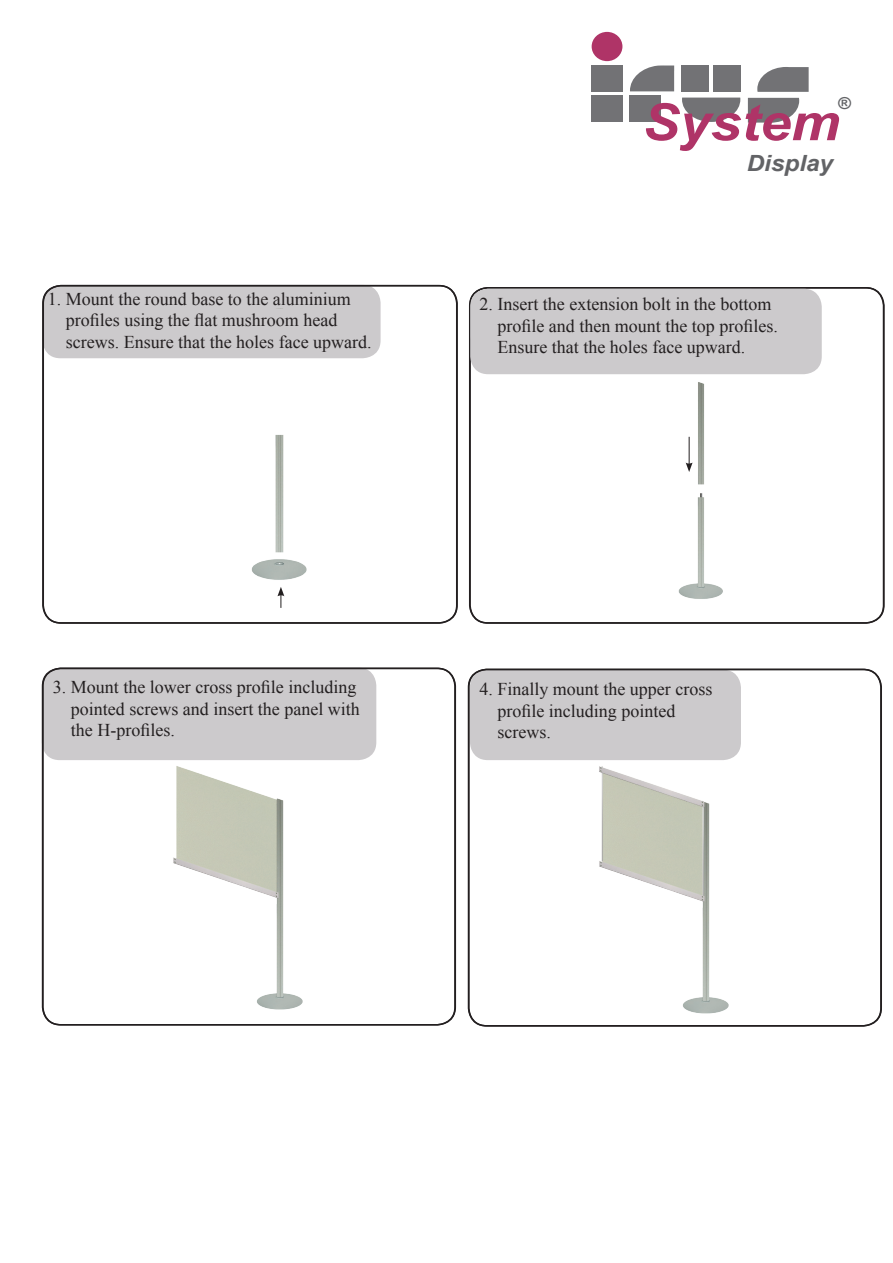
<style>
.page{position:relative;width:893px;height:1263px;background:#fff}
.page>*{position:absolute;margin:0;border:0;box-sizing:border-box;transform-origin:0 0}
.t1{font:italic 700 51.3px "Arial";color:#af3467;scale:1.09 1}
.t2{font:italic 700 22.35px "Arial";color:#626366;scale:1.09 1}
.t3{font:18px "Times New Roman";color:#231f20}
.t4{font:italic 700 16.5px "Arial";color:#626366;scale:1.05 1}
</style>
<div class="page">
<div style="left:592px;top:32px;width:30px;height:29px;background:#af3467;border-radius:50%"></div>
<div style="left:591px;top:65px;width:31px;height:26px;background:#727275"></div>
<div style="left:591px;top:95px;width:31px;height:27px;background:#727275"></div>
<svg style="left:630px;top:65px;width:44px;height:26px"></svg>
<div style="left:629px;top:95px;width:32px;height:27px;background:#727275"></div>
<div style="left:682px;top:65px;width:27px;height:27px;background:#727275"></div>
<div style="left:714px;top:65px;width:27px;height:27px;background:#727275"></div>
<svg style="left:682px;top:98px;width:58px;height:24px"></svg>
<svg style="left:748px;top:98px;width:51px;height:25px"></svg>
<svg style="left:757px;top:67px;width:52px;height:25px"></svg>
<div style="left:43px;top:285px;width:338px;height:73px;background:#cccacc;border-radius:18px"></div>
<div style="left:42px;top:285px;width:415px;height:339px;border:2px solid #231f20;border-radius:18px"></div>
<div style="left:469px;top:287px;width:415px;height:337px;border:2px solid #231f20;border-radius:18px"></div>
<div style="left:470px;top:289px;width:352px;height:85px;background:#cccacc;border-radius:18px"></div>
<img style="left:106px;top:284px;width:244px;height:296px">
<svg style="left:277px;top:587px;width:7px;height:21px"></svg>
<img style="left:561px;top:374px;width:197px;height:225px">
<svg style="left:686px;top:437px;width:7px;height:35px"></svg>
<div style="left:42px;top:668px;width:334px;height:92px;background:#cccacc;border-radius:18px"></div>
<div style="left:470px;top:670px;width:271px;height:90px;background:#cccacc;border-radius:18px"></div>
<div style="left:42px;top:668px;width:414px;height:357px;border:2px solid #231f20;border-radius:18px"></div>
<img style="left:135px;top:766px;width:203px;height:259px">
<div style="left:468px;top:669px;width:414px;height:357px;border:2px solid #231f20;border-radius:18px"></div>
<img style="left:561px;top:756px;width:203px;height:271px">
<p class="t3" style="left:48px;top:287px;width:304px">1. Mount the round base to the aluminium</p>
<p class="t3" style="left:66px;top:308px;width:273px">profiles using the flat mushroom head</p>
<p class="t3" style="left:66px;top:330px;width:307px">screws. Ensure that the holes face upward.</p>
<p class="t1" style="left:642px;top:89px;width:183px">System</p>
<p class="t4" style="left:837px;top:92px;width:14px">®</p>
<p class="t2" style="left:747px;top:149px;width:81px">Display</p>
<p class="t3" style="left:479px;top:292px;width:293px">2. Insert the extension bolt in the bottom</p>
<p class="t3" style="left:497px;top:314px;width:282px">profile and then mount the top profiles.</p>
<p class="t3" style="left:497px;top:335px;width:249px">Ensure that the holes face upward.</p>
<p class="t3" style="left:53px;top:675px;width:305px">3. Mount the lower cross profile including</p>
<p class="t3" style="left:71px;top:697px;width:290px">pointed screws and insert the panel with</p>
<p class="t3" style="left:71px;top:718px;width:105px">the H-profiles.</p>
<p class="t3" style="left:479px;top:677px;width:234px">4. Finally mount the upper cross</p>
<p class="t3" style="left:497px;top:698px;width:180px">profile including pointed</p>
<p class="t3" style="left:497px;top:720px;width:55px">screws.</p>
</div>
